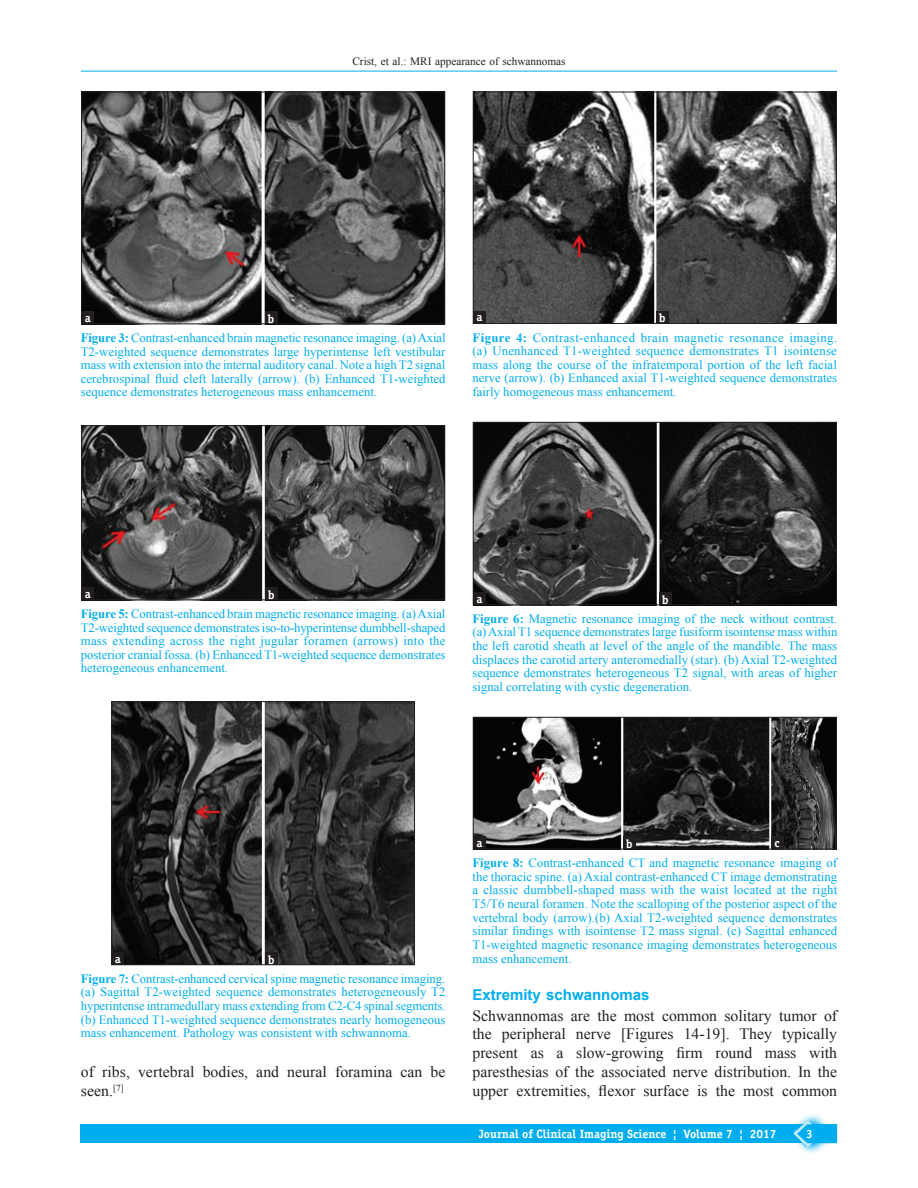
<style>
.page{position:relative;width:918px;height:1188px;background:#fff}
.page>*{position:absolute;margin:0;border:0;box-sizing:border-box;transform-origin:0 0}
.TX{font:15.75px/18.9px "Times New Roman";color:#231f20}
.t1{font:700 15px "Arial";color:#00aeef}
.FGC{font:12.75px/13.6px "Times New Roman";color:#00aeef;text-align:justify}
.LABEL{font:700 12px "Officina Serif";color:#fff}
.AH{font:700 12px "Officina Serif";color:#fff}
.t2{font:11.25px "Times New Roman";color:#231f20}
.s1{font-weight:700}
</style>
<div class="page">
<hr style="left:81px;top:71px;width:756px;height:1px;background:#00aeef">
<div style="left:81px;top:1124px;width:756px;height:19px;background:#00aeef"></div>
<svg style="left:800px;top:1114px;width:24px;height:39px"></svg>
<svg style="left:793px;top:1120px;width:44px;height:27px"></svg>
<img style="left:83px;top:94px;width:360px;height:228px">
<div style="left:81px;top:92px;width:364px;height:232px;border:1px solid #231f20"></div>
<div style="left:265px;top:311px;width:12px;height:13px;background:#231f20"></div>
<div style="left:81px;top:311px;width:13px;height:13px;background:#231f20"></div>
<img style="left:475px;top:94px;width:360px;height:228px">
<div style="left:473px;top:92px;width:364px;height:232px;border:1px solid #231f20"></div>
<div style="left:656px;top:311px;width:13px;height:13px;background:#231f20"></div>
<div style="left:473px;top:311px;width:13px;height:13px;background:#231f20"></div>
<img style="left:83px;top:427px;width:360px;height:171px">
<div style="left:81px;top:425px;width:364px;height:175px;border:1px solid #231f20"></div>
<div style="left:265px;top:587px;width:13px;height:13px;background:#231f20"></div>
<div style="left:81px;top:587px;width:13px;height:13px;background:#231f20"></div>
<img style="left:475px;top:424px;width:360px;height:179px">
<div style="left:473px;top:422px;width:364px;height:183px;border:1px solid #231f20"></div>
<div style="left:659px;top:592px;width:13px;height:13px;background:#231f20"></div>
<div style="left:473px;top:592px;width:13px;height:13px;background:#231f20"></div>
<img style="left:114px;top:703px;width:299px;height:260px">
<div style="left:112px;top:701px;width:303px;height:264px;border:1px solid #231f20"></div>
<div style="left:265px;top:952px;width:13px;height:13px;background:#231f20"></div>
<div style="left:112px;top:952px;width:12px;height:13px;background:#231f20"></div>
<img style="left:475px;top:719px;width:360px;height:128px">
<div style="left:473px;top:717px;width:364px;height:132px;border:1px solid #231f20"></div>
<div style="left:771px;top:836px;width:13px;height:13px;background:#231f20"></div>
<div style="left:623px;top:836px;width:13px;height:13px;background:#231f20"></div>
<div style="left:473px;top:836px;width:13px;height:13px;background:#231f20"></div>
<p class="t2" style="left:352px;top:53px;width:215px">Crist, et al.: MRI appearance of schwannomas</p>
<p class="LABEL" style="left:85px;top:310px;width:7px">a</p>
<p class="LABEL" style="left:268px;top:311px;width:8px">b</p>
<p class="LABEL" style="left:476px;top:310px;width:7px">a</p>
<p class="LABEL" style="left:659px;top:311px;width:8px">b</p>
<p class="FGC" style="left:81px;top:330px;width:366px"><span class="s1">Figure 3:</span> Contrast-enhanced brain magnetic resonance imaging. (a) Axial T2-weighted sequence demonstrates large hyperintense left vestibular mass with extension into the internal auditory canal. Note a high T2 signal cerebrospinal fluid cleft laterally (arrow). (b) Enhanced T1-weighted sequence demonstrates heterogeneous mass enhancement.</p>
<p class="FGC" style="left:472px;top:330px;width:366px"><span class="s1">Figure 4:</span> Contrast‑enhanced brain magnetic resonance imaging. (a) Unenhanced T1‑weighted sequence demonstrates T1 isointense mass along the course of the infratemporal portion of the left facial nerve (arrow). (b) Enhanced axial T1‑weighted sequence demonstrates fairly homogeneous mass enhancement.</p>
<p class="LABEL" style="left:85px;top:586px;width:7px">a</p>
<p class="LABEL" style="left:268px;top:587px;width:8px">b</p>
<p class="FGC" style="left:81px;top:606px;width:366px"><span class="s1">Figure 5:</span> Contrast‑enhanced brain magnetic resonance imaging. (a) Axial T2‑weighted sequence demonstrates iso‑to‑hyperintense dumbbell‑shaped mass extending across the right jugular foramen (arrows) into the posterior cranial fossa. (b) Enhanced T1‑weighted sequence demonstrates heterogeneous enhancement.</p>
<p class="LABEL" style="left:476px;top:591px;width:7px">a</p>
<p class="LABEL" style="left:662px;top:592px;width:8px">b</p>
<p class="FGC" style="left:472px;top:611px;width:366px"><span class="s1">Figure 6:</span> Magnetic resonance imaging of the neck without contrast. (a) Axial T1 sequence demonstrates large fusiform isointense mass within the left carotid sheath at level of the angle of the mandible. The mass displaces the carotid artery anteromedially (star). (b) Axial T2‑weighted sequence demonstrates heterogeneous T2 signal, with areas of higher signal correlating with cystic degeneration.</p>
<p class="LABEL" style="left:115px;top:951px;width:7px">a</p>
<p class="LABEL" style="left:268px;top:952px;width:8px">b</p>
<p class="FGC" style="left:81px;top:971px;width:366px"><span class="s1">Figure 7:</span> Contrast‑enhanced cervical spine magnetic resonance imaging. (a) Sagittal T2‑weighted sequence demonstrates heterogeneously T2 hyperintense intramedullary mass extending from C2‑C4 spinal segments. (b) Enhanced T1‑weighted sequence demonstrates nearly homogeneous mass enhancement. Pathology was consistent with schwannoma.</p>
<p class="TX" style="left:81px;top:1062px;width:366px">of ribs, vertebral bodies, and neural foramina can be seen.<sup>[7]</sup></p>
<p class="LABEL" style="left:476px;top:835px;width:7px">a</p>
<p class="LABEL" style="left:626px;top:836px;width:8px">b</p>
<p class="LABEL" style="left:775px;top:835px;width:7px">c</p>
<p class="FGC" style="left:472px;top:856px;width:366px"><span class="s1">Figure 8:</span> Contrast‑enhanced CT and magnetic resonance imaging of the thoracic spine. (a) Axial contrast‑enhanced CT image demonstrating a classic dumbbell‑shaped mass with the waist located at the right T5/T6 neural foramen. Note the scalloping of the posterior aspect of the vertebral body (arrow).(b) Axial T2‑weighted sequence demonstrates similar findings with isointense T2 mass signal. (c) Sagittal enhanced T1‑weighted magnetic resonance imaging demonstrates heterogeneous mass enhancement.</p>
<h2 class="t1" style="left:472px;top:984px;width:179px">Extremity schwannomas</h2>
<p class="TX" style="left:472px;top:1005px;width:366px;text-align:justify">Schwannomas are the most common solitary tumor of the peripheral nerve [Figures 14-19]. They typically present as a slow‑growing firm round mass with paresthesias of the associated nerve distribution. In the upper extremities, flexor surface is the most common</p>
<p class="LABEL" style="left:479px;top:1127px;width:299px">Journal of Clinical Imaging Science ¦ Volume 7 ¦ 2017</p>
<p class="AH" style="left:806px;top:1126px;width:8px">3</p>
</div>
